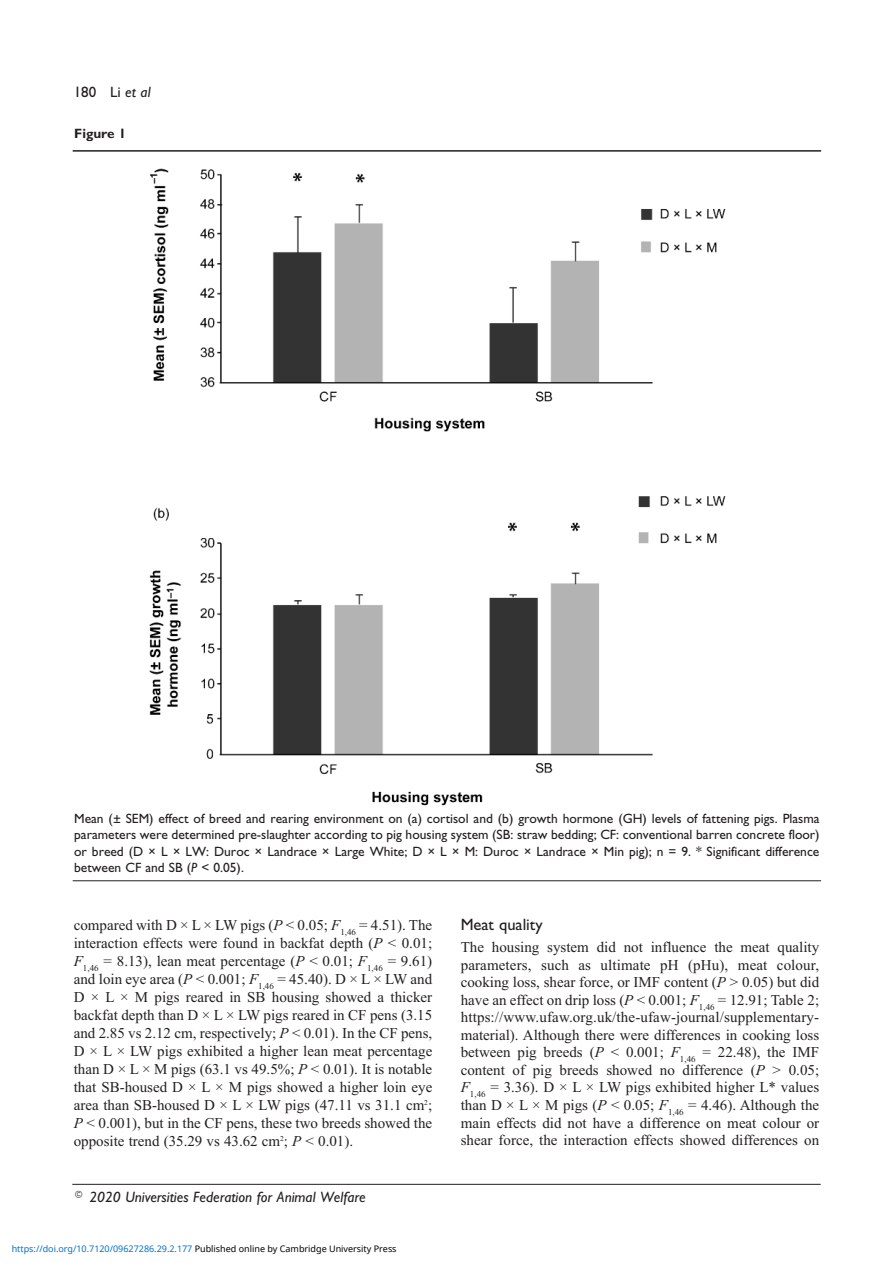
<style>
.page{position:relative;width:893px;height:1263px;background:#fff}
.page>*{position:absolute;margin:0;border:0;box-sizing:border-box;transform-origin:0 0}
.t1{font:16.5px "Gill Sans";color:#231f20}
.t2{font:15px/18px "Times New Roman";color:#231f20;text-align:justify}
.t3{font:italic 15px "Gill Sans";color:#231f20}
.t4{font:15px "Gill Sans";color:#231f20}
.t5{font:13.5px/16.2px "Gill Sans";color:#231f20;text-align:justify}
.t6{font:700 13.5px "Gill Sans";color:#231f20}
.t7{font:9px "Noto Sans";color:#0172cf}
.s1{font-style:italic}
.s2{color:#000}
</style>
<div class="page">
<hr style="left:73px;top:880px;width:748px;height:1px;background:#231f20">
<hr style="left:73px;top:150px;width:748px;height:2px;background:#231f20">
<hr style="left:72px;top:1184px;width:749px;height:1px;background:#231f20">
<img style="left:149px;top:168px;width:577px;height:638px">
<p class="t4" style="left:74px;top:83px;width:78px">180 Li <span class="s1">et al</span></p>
<p class="t6" style="left:74px;top:126px;width:54px">Figure 1</p>
<p class="t5" style="left:74px;top:810px;width:747px">Mean (± SEM) effect of breed and rearing environment on (a) cortisol and (b) growth hormone (GH) levels of fattening pigs. Plasma parameters were determined pre-slaughter according to pig housing system (SB: straw bedding; CF: conventional barren concrete floor) or breed (D × L × LW: Duroc × Landrace × Large White; D × L × M: Duroc × Landrace × Min pig); n = 9. * Significant difference between CF and SB (<span class="s1">P</span> &lt; 0.05).</p>
<p class="t2" style="left:74px;top:916px;width:360px">compared with D × L × LW pigs (<span class="s1">P</span> &lt; 0.05; <span class="s1">F</span><sub>1,46</sub> = 4.51). The interaction effects were found in backfat depth (<span class="s1">P</span> &lt; 0.01; <span class="s1">F</span><sub>1,46</sub> = 8.13), lean meat percentage (<span class="s1">P</span> &lt; 0.01; <span class="s1">F</span><sub>1,46</sub> = 9.61) and loin eye area (<span class="s1">P</span> &lt; 0.001; <span class="s1">F</span><sub>1,46</sub> = 45.40). D × L × LW and D × L × M pigs reared in SB housing showed a thicker backfat depth than D × L × LW pigs reared in CF pens (3.15 and 2.85 vs 2.12 cm, respectively; <span class="s1">P</span> &lt; 0.01). In the CF pens, D × L × LW pigs exhibited a higher lean meat percentage than D × L × M pigs (63.1 vs 49.5%; <span class="s1">P</span> &lt; 0.01). It is notable that SB-housed D × L × M pigs showed a higher loin eye area than SB-housed D × L × LW pigs (47.11 vs 31.1 cm<sup>2</sup>; <span class="s1">P</span> &lt; 0.001), but in the CF pens, these two breeds showed the opposite trend (35.29 vs 43.62 cm<sup>2</sup>; <span class="s1">P</span> &lt; 0.01).</p>
<p class="t1" style="left:461px;top:915px;width:83px">Meat quality</p>
<p class="t2" style="left:461px;top:938px;width:360px;line-height:17.5px">The housing system did not influence the meat quality parameters, such as ultimate pH (pHu), meat colour, cooking loss, shear force, or IMF content (<span class="s1">P</span> &gt; 0.05) but did have an effect on drip loss (<span class="s1">P</span> &lt; 0.001; <span class="s1">F</span><sub>1,46</sub> = 12.91; Table 2; https://www.ufaw.org.uk/the-ufaw-journal/supplementary&shy;material). Although there were differences in cooking loss between pig breeds (<span class="s1">P</span> &lt; 0.001; <span class="s1">F</span><sub>1,46</sub> = 22.48), the IMF content of pig breeds showed no difference (<span class="s1">P</span> &gt; 0.05; <span class="s1">F</span><sub>1,46</sub> = 3.36). D × L × LW pigs exhibited higher L* values than D × L × M pigs (<span class="s1">P</span> &lt; 0.05; <span class="s1">F</span><sub>1,46</sub> = 4.46). Although the main effects did not have a difference on meat colour or shear force, the interaction effects showed differences on</p>
<p class="t3" style="left:74px;top:1188px;width:293px">© 2020 Universities Federation for Animal Welfare</p>
<p class="t7" style="left:12px;top:1243px;width:386px">https://doi.org/10.7120/09627286.29.2.177 <span class="s2">Published online by Cambridge University Press</span></p>
</div>
